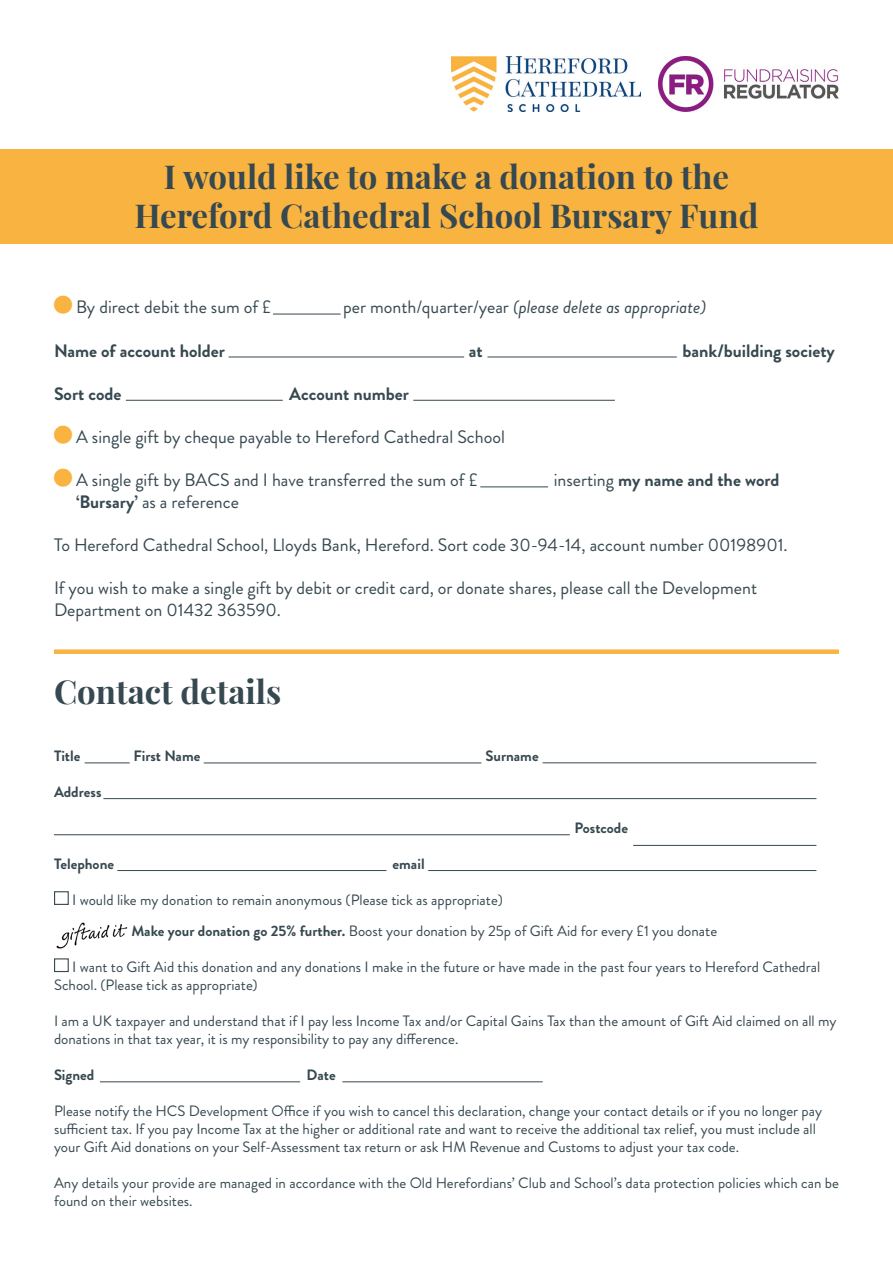
<style>
.page{position:relative;width:893px;height:1263px;background:#fff}
.page>*{position:absolute;margin:0;border:0;box-sizing:border-box;transform-origin:0 0}
.t1{font:700 33px/39.6px "Playfair Display";color:#364850;text-align:center}
.t2{font:18px/21.6px "Brandon Grotesque";color:#364850}
.t3{font:700 18px "Brandon Grotesque";color:#364850}
.t4{font:italic 18px "Brandon Grotesque";color:#364850}
.t5{font:15px/18px "Brandon Grotesque";color:#364850}
.t6{font:700 15px "Brandon Grotesque";color:#364850}
.s1{font-style:normal}
.s2{font-weight:400}
.s3{font-weight:700}
</style>
<div class="page">
<div style="left:54px;top:891px;width:15px;height:14px;border:1px solid #364850"></div>
<img style="left:56px;top:922px;width:72px;height:27px">
<div style="left:54px;top:958px;width:15px;height:14px;border:1px solid #364850"></div>
<img style="left:451px;top:56px;width:189px;height:56px">
<img style="left:658px;top:56px;width:181px;height:55px">
<div style="left:0;top:149px;width:893px;height:95px;background:#f9b340"></div>
<hr style="left:273px;top:314px;width:68px;height:1px;background:#364850">
<hr style="left:229px;top:357px;width:235px;height:1px;background:#364850">
<hr style="left:126px;top:400px;width:157px;height:1px;background:#364850">
<hr style="left:413px;top:400px;width:202px;height:1px;background:#364850">
<hr style="left:480px;top:486px;width:68px;height:1px;background:#364850">
<hr style="left:487px;top:357px;width:190px;height:1px;background:#364850">
<hr style="left:85px;top:762px;width:45px;height:1px;background:#364850">
<hr style="left:103px;top:798px;width:713px;height:1px;background:#364850">
<hr style="left:54px;top:834px;width:516px;height:1px;background:#364850">
<hr style="left:633px;top:845px;width:183px;height:1px;background:#364850">
<hr style="left:117px;top:870px;width:270px;height:1px;background:#364850">
<hr style="left:100px;top:1081px;width:200px;height:1px;background:#364850">
<hr style="left:342px;top:1081px;width:201px;height:1px;background:#364850">
<hr style="left:428px;top:870px;width:388px;height:1px;background:#364850">
<hr style="left:543px;top:762px;width:273px;height:1px;background:#364850">
<hr style="left:204px;top:762px;width:277px;height:1px;background:#364850">
<div style="left:54px;top:649px;width:785px;height:5px;background:#f9b340"></div>
<p class="t1" style="left:134px;top:156px;width:626px">I would like to make a donation to the<br>Hereford Cathedral School Bursary Fund</p>
<p class="t2" style="left:54px;top:297px;width:219px"><sup>■</sup> By direct debit the sum of £</p>
<p class="t4" style="left:343px;top:295px;width:364px"><span class="s1">per month/quarter/year</span> (please delete as appropriate)</p>
<p class="t3" style="left:54px;top:338px;width:173px">Name of account holder</p>
<p class="t3" style="left:469px;top:338px;width:15px">at</p>
<p class="t3" style="left:682px;top:338px;width:154px">bank/building society</p>
<p class="t3" style="left:54px;top:381px;width:69px">Sort code</p>
<p class="t3" style="left:289px;top:381px;width:121px">Account number</p>
<p class="t2" style="left:54px;top:426px;width:452px"><sup>■</sup> A single gift by cheque payable to Hereford Cathedral School</p>
<p class="t2" style="left:54px;top:470px;width:425px"><sup>■</sup> A single gift by BACS and I have transferred the sum of £</p>
<p class="t3" style="left:554px;top:467px;width:227px"><span class="s2">inserting</span> my name and the word</p>
<p class="t2" style="left:76px;top:491px;width:164px"><span class="s3">‘Bursary’</span> as a reference</p>
<p class="t2" style="left:54px;top:534px;width:735px">To Hereford Cathedral School, Lloyds Bank, Hereford. Sort code 30-94-14, account number 00198901.</p>
<p class="t2" style="left:54px;top:578px;width:705px">If you wish to make a single gift by debit or credit card, or donate shares, please call the Development<br>Department on 01432 363590.</p>
<p class="t1" style="left:54px;top:672px;width:229px">Contact details</p>
<p class="t6" style="left:54px;top:745px;width:28px">Title</p>
<p class="t6" style="left:133px;top:745px;width:68px">First Name</p>
<p class="t6" style="left:485px;top:745px;width:55px">Surname</p>
<p class="t6" style="left:54px;top:781px;width:49px">Address</p>
<p class="t6" style="left:574px;top:817px;width:55px">Postcode</p>
<p class="t6" style="left:54px;top:853px;width:62px">Telephone</p>
<p class="t6" style="left:393px;top:853px;width:34px">email</p>
<p class="t5" style="left:72px;top:891px;width:432px">I would like my donation to remain anonymous (Please tick as appropriate)</p>
<p class="t5" style="left:131px;top:922px;width:587px"><span class="s3">Make your donation go 25% further.</span> Boost your donation by 25p of Gift Aid for every £1 you donate</p>
<p class="t5" style="left:54px;top:958px;width:768px;text-indent:18px">I want to Gift Aid this donation and any donations I make in the future or have made in the past four years to Hereford Cathedral<br>School. (Please tick as appropriate)</p>
<p class="t5" style="left:54px;top:1012px;width:784px">I am a UK taxpayer and understand that if I pay less Income Tax and/or Capital Gains Tax than the amount of Gift Aid claimed on all my donations in that tax year, it is my responsibility to pay any difference.</p>
<p class="t6" style="left:54px;top:1064px;width:42px">Signed</p>
<p class="t6" style="left:307px;top:1064px;width:31px">Date</p>
<p class="t5" style="left:54px;top:1102px;width:770px">Please notify the HCS Development Office if you wish to cancel this declaration, change your contact details or if you no longer pay sufficient tax. If you pay Income Tax at the higher or additional rate and want to receive the additional tax relief, you must include all your Gift Aid donations on your Self-Assessment tax return or ask HM Revenue and Customs to adjust your tax code.</p>
<p class="t5" style="left:54px;top:1174px;width:786px">Any details your provide are managed in accordance with the Old Herefordians’ Club and School’s data protection policies which can be found on their websites.</p>
</div>
